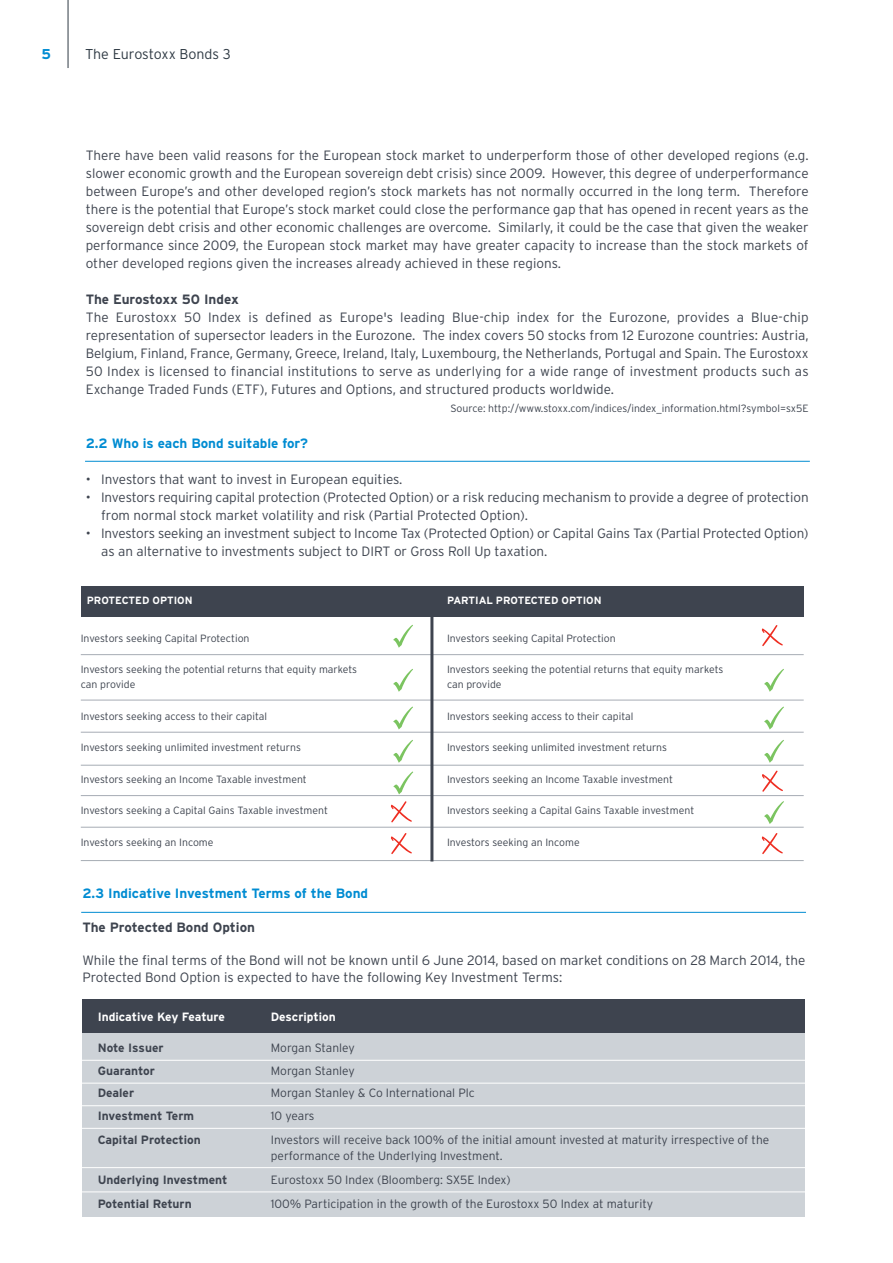
<style>
.page{position:relative;width:893px;height:1263px;background:#fff}
.page>*{position:absolute;margin:0;border:0;box-sizing:border-box;transform-origin:0 0}
.t1{font:300 14.25px "Interstate";letter-spacing:-.01em;color:#2f3a44}
.t2{font:700 14.25px "Interstate";color:#008cd2}
.t3{font:300 13.5px/18px "Interstate";letter-spacing:-.005em;color:#3e444f}
.t4{font:700 13.5px "Interstate";color:#008cd2}
.t5{font:700 13.5px "Interstate";color:#3e444f}
.t6{font:300 12px/16.5px "Interstate";color:#3e444f}
.t7{font:700 12px "Interstate";color:#3e444f}
.t8{font:700 12px "Interstate";color:#fff}
.t9{font:300 10.5px "Interstate";color:#3e444f}
.t10{font:700 10.5px "Interstate";color:#fff}
</style>
<div class="page">
<div style="left:82px;top:999px;width:722px;height:218px;background:#cdd2d7"></div>
<div style="left:82px;top:999px;width:722px;height:33px;background:#3e444f"></div>
<hr style="left:74px;top:1083px;width:736px;height:1px;background:#fff">
<hr style="left:77px;top:1128px;width:736px;height:1px;background:#fff">
<hr style="left:78px;top:1105px;width:736px;height:1px;background:#fff">
<hr style="left:76px;top:1167px;width:735px;height:1px;background:#fff">
<hr style="left:76px;top:1060px;width:736px;height:1px;background:#fff">
<hr style="left:76px;top:1191px;width:736px;height:1px;background:#fff">
<hr style="left:81px;top:912px;width:725px;height:1px;background:#008cd2">
<hr style="left:68px;top:0;width:1px;height:68px;background:#2f3a44">
<hr style="left:85px;top:461px;width:725px;height:1px;background:#008cd2">
<div style="left:81px;top:586px;width:723px;height:31px;background:#3e444f"></div>
<svg style="left:393px;top:625px;width:20px;height:23px"></svg>
<svg style="left:393px;top:669px;width:20px;height:23px"></svg>
<svg style="left:393px;top:706px;width:20px;height:23px"></svg>
<svg style="left:393px;top:740px;width:20px;height:23px"></svg>
<svg style="left:393px;top:771px;width:20px;height:23px"></svg>
<svg style="left:391px;top:801px;width:21px;height:22px"></svg>
<svg style="left:391px;top:833px;width:21px;height:21px"></svg>
<svg style="left:764px;top:669px;width:20px;height:23px"></svg>
<svg style="left:764px;top:706px;width:20px;height:23px"></svg>
<svg style="left:764px;top:740px;width:20px;height:23px"></svg>
<svg style="left:762px;top:625px;width:21px;height:21px"></svg>
<svg style="left:762px;top:833px;width:21px;height:21px"></svg>
<svg style="left:762px;top:771px;width:21px;height:21px"></svg>
<hr style="left:81px;top:654px;width:723px;height:1px;background:#a6acb4">
<hr style="left:81px;top:700px;width:723px;height:1px;background:#a6acb4">
<hr style="left:81px;top:732px;width:723px;height:1px;background:#a6acb4">
<hr style="left:81px;top:795px;width:723px;height:1px;background:#a6acb4">
<hr style="left:81px;top:765px;width:723px;height:1px;background:#a6acb4">
<hr style="left:81px;top:827px;width:723px;height:1px;background:#a6acb4">
<hr style="left:81px;top:860px;width:723px;height:1px;background:#a6acb4">
<hr style="left:430px;top:600px;width:3px;height:261px;background:#3e444f">
<svg style="left:764px;top:801px;width:20px;height:23px"></svg>
<p class="t2" style="left:42px;top:46px;width:11px">5</p>
<p class="t1" style="left:85px;top:46px;width:147px">The Eurostoxx Bonds 3</p>
<p class="t3" style="left:86px;top:146px;width:724px;text-align:justify">There have been valid reasons for the European stock market to underperform those of other developed regions (e.g. slower economic growth and the European sovereign debt crisis) since 2009. However, this degree of underperformance between Europe’s and other developed region’s stock markets has not normally occurred in the long term. Therefore there is the potential that Europe’s stock market could close the performance gap that has opened in recent years as the sovereign debt crisis and other economic challenges are overcome. Similarly, it could be the case that given the weaker performance since 2009, the European stock market may have greater capacity to increase than the stock markets of other developed regions given the increases already achieved in these regions.</p>
<p class="t5" style="left:86px;top:291px;width:155px">The Eurostoxx 50 Index</p>
<p class="t3" style="left:86px;top:308px;width:724px;text-align:justify">The Eurostoxx 50 Index is defined as Europe's leading Blue-chip index for the Eurozone, provides a Blue-chip representation of supersector leaders in the Eurozone. The index covers 50 stocks from 12 Eurozone countries: Austria, Belgium, Finland, France, Germany, Greece, Ireland, Italy, Luxembourg, the Netherlands, Portugal and Spain. The Eurostoxx 50 Index is licensed to financial institutions to serve as underlying for a wide range of investment products such as Exchange Traded Funds (ETF), Futures and Options, and structured products worldwide.</p>
<p class="t9" style="left:450px;top:402px;width:360px">Source: http://www.stoxx.com/indices/index_information.html?symbol=sx5E</p>
<p class="t4" style="left:86px;top:435px;width:224px">2.2 Who is each Bond suitable for?</p>
<p class="t3" style="left:86px;top:470px;width:318px">• Investors that want to invest in European equities.</p>
<p class="t3" style="left:101px;top:488px;width:709px;text-indent:-15px">• Investors requiring capital protection (Protected Option) or a risk reducing mechanism to provide a degree of protection from normal stock market volatility and risk (Partial Protected Option).</p>
<p class="t3" style="left:101px;top:524px;width:709px;text-indent:-15px">• Investors seeking an investment subject to Income Tax (Protected Option) or Capital Gains Tax (Partial Protected Option) as an alternative to investments subject to DIRT or Gross Roll Up taxation.</p>
<p class="t10" style="left:87px;top:595px;width:107px">PROTECTED OPTION</p>
<p class="t10" style="left:447px;top:595px;width:156px">PARTIAL PROTECTED OPTION</p>
<p class="t9" style="left:81px;top:632px;width:170px">Investors seeking Capital Protection</p>
<p class="t9" style="left:447px;top:632px;width:170px">Investors seeking Capital Protection</p>
<p class="t9" style="left:81px;top:664px;width:278px">Investors seeking the potential returns that equity markets</p>
<p class="t9" style="left:447px;top:664px;width:278px">Investors seeking the potential returns that equity markets</p>
<p class="t9" style="left:81px;top:679px;width:56px">can provide</p>
<p class="t9" style="left:447px;top:679px;width:56px">can provide</p>
<p class="t9" style="left:81px;top:710px;width:188px">Investors seeking access to their capital</p>
<p class="t9" style="left:447px;top:710px;width:188px">Investors seeking access to their capital</p>
<p class="t9" style="left:81px;top:742px;width:222px">Investors seeking unlimited investment returns</p>
<p class="t9" style="left:447px;top:742px;width:222px">Investors seeking unlimited investment returns</p>
<p class="t9" style="left:81px;top:773px;width:228px">Investors seeking an Income Taxable investment</p>
<p class="t9" style="left:447px;top:773px;width:228px">Investors seeking an Income Taxable investment</p>
<p class="t9" style="left:81px;top:805px;width:249px">Investors seeking a Capital Gains Taxable investment</p>
<p class="t9" style="left:447px;top:805px;width:249px">Investors seeking a Capital Gains Taxable investment</p>
<p class="t9" style="left:81px;top:836px;width:134px">Investors seeking an Income</p>
<p class="t9" style="left:447px;top:836px;width:134px">Investors seeking an Income</p>
<p class="t4" style="left:82px;top:885px;width:287px">2.3 Indicative Investment Terms of the Bond</p>
<p class="t5" style="left:82px;top:919px;width:174px">The Protected Bond Option</p>
<p class="t3" style="left:82px;top:952px;width:724px;line-height:16.5px">While the final terms of the Bond will not be known until 6 June 2014, based on market conditions on 28 March 2014, the<br>Protected Bond Option is expected to have the following Key Investment Terms:</p>
<p class="t8" style="left:98px;top:1009px;width:129px">Indicative Key Feature</p>
<p class="t8" style="left:271px;top:1009px;width:67px">Description</p>
<p class="t7" style="left:98px;top:1041px;width:67px">Note Issuer</p>
<p class="t6" style="left:271px;top:1040px;width:85px">Morgan Stanley</p>
<p class="t7" style="left:98px;top:1063px;width:59px">Guarantor</p>
<p class="t6" style="left:271px;top:1062px;width:85px">Morgan Stanley</p>
<p class="t7" style="left:98px;top:1086px;width:38px">Dealer</p>
<p class="t6" style="left:271px;top:1085px;width:205px">Morgan Stanley &amp; Co International Plc</p>
<p class="t7" style="left:98px;top:1108px;width:98px">Investment Term</p>
<p class="t6" style="left:271px;top:1107px;width:45px">10 years</p>
<p class="t7" style="left:98px;top:1132px;width:105px">Capital Protection</p>
<p class="t6" style="left:271px;top:1131px;width:500px">Investors will receive back 100% of the initial amount invested at maturity irrespective of the performance of the Underlying Investment.</p>
<p class="t7" style="left:98px;top:1173px;width:131px">Underlying Investment</p>
<p class="t6" style="left:271px;top:1172px;width:241px">Eurostoxx 50 Index (Bloomberg: SX5E Index)</p>
<p class="t7" style="left:98px;top:1197px;width:96px">Potential Return</p>
<p class="t6" style="left:271px;top:1196px;width:384px">100% Participation in the growth of the Eurostoxx 50 Index at maturity</p>
</div>
